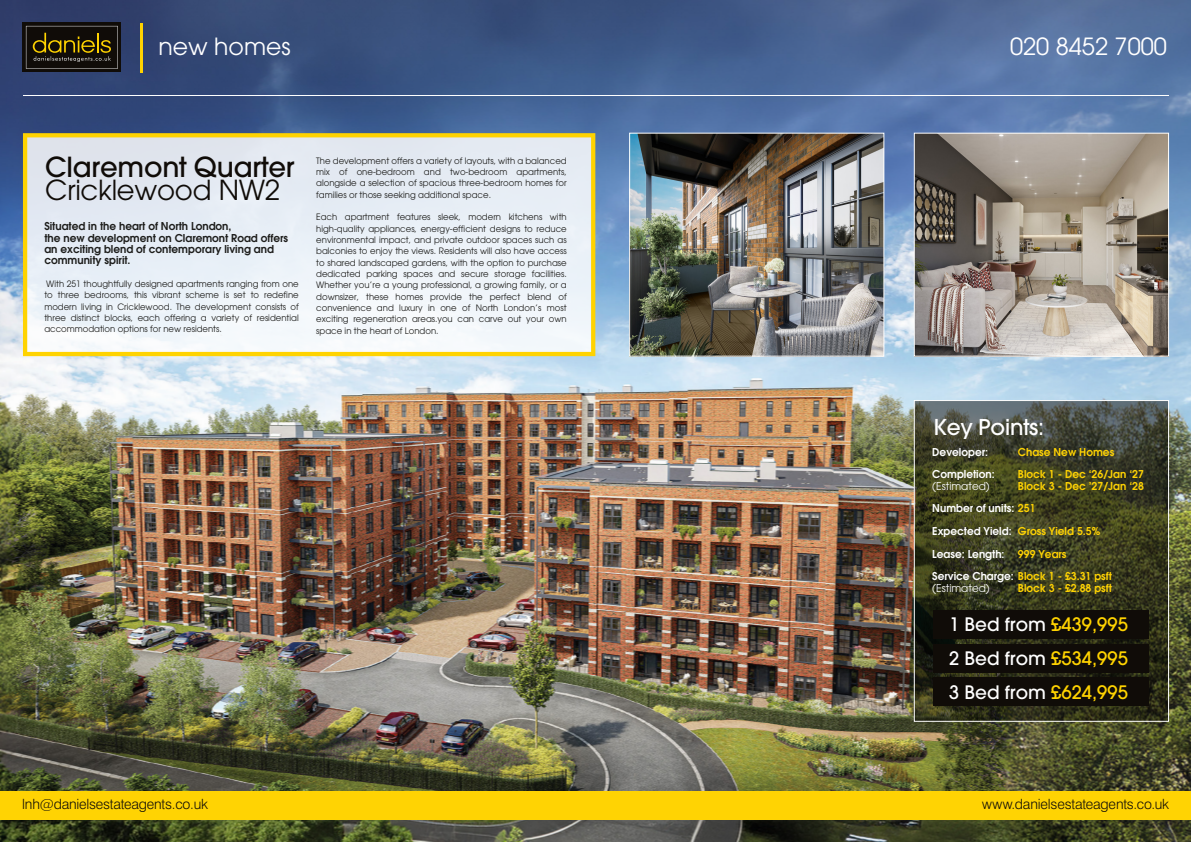
<style>
.page{position:relative;width:1191px;height:842px;background:#fff}
.page>*{position:absolute;margin:0;border:0;box-sizing:border-box;transform-origin:0 0}
.t1{font:500 27.5px "Avant Garde";letter-spacing:-.01em;color:#100c08}
.t2{font:27.5px "Avant Garde CE";letter-spacing:-.01em;color:#100c08}
.t3{font:23.6px "Avant Garde CE";color:#fff}
.t4{font:500 21.7px "Avant Garde";letter-spacing:-.01em;color:#fff}
.t5{font:500 18.4px/33.8px "Avant Garde";color:#fff;text-align:justify}
.t6{font:300 14.1px "Swiss 721 BT";letter-spacing:-.015em;color:#100c08}
.t7{font:600 10.8px/22.7px "Avant Garde CE";color:#ffd303}
.t8{font:600 10.8px/11.3px "Avant Garde CE";color:#1d1d1b}
.t9{font:10.8px "Avant Garde CE";color:#fff}
.t10{font:600 10.8px "Avant Garde CE";color:#fff}
.t11{font:8.8px/11.3px "Avant Garde CE";color:#1d1d1b;text-align:justify}
.s1{color:#fff}
.s2{color:#ffd300}
</style>
<div class="page">
<img style="left:0;top:0;width:1191px;height:842px">
<hr style="left:140px;top:23px;width:3px;height:50px;background:#ffd300">
<svg style="left:23px;top:23px;width:98px;height:49px"></svg>
<svg style="left:26px;top:26px;width:92px;height:43px;background:#312a12"></svg>
<hr style="left:23px;top:95px;width:1145px;height:1px;background:#fff">
<svg style="left:23px;top:133px;width:572px;height:223px;fill:#e9eff7"></svg>
<div style="left:0;top:791px;width:1191px;height:28px;background:#ffd303"></div>
<img style="left:631px;top:135px;width:251px;height:219px">
<div style="left:629px;top:133px;width:255px;height:223px;border:1px solid #fff"></div>
<img style="left:916px;top:135px;width:250px;height:219px">
<div style="left:914px;top:133px;width:254px;height:223px;border:1px solid #fff"></div>
<svg style="left:916px;top:402px;width:250px;height:318px;background:#3b3e25"></svg>
<div style="left:933px;top:610px;width:215px;height:29px;background:#100c08"></div>
<div style="left:933px;top:644px;width:215px;height:28px;background:#100c08"></div>
<div style="left:933px;top:677px;width:215px;height:29px;background:#100c08"></div>
<div style="left:914px;top:400px;width:254px;height:322px;border:1px solid #fff"></div>
<h2 class="t3" style="left:158px;top:32px;width:134px">new homes</h2>
<h1 class="t1" style="left:45px;top:149px;width:251px">Claremont Quarter</h1>
<h1 class="t2" style="left:45px;top:174px;width:236px">Cricklewood NW2</h1>
<p class="t8" style="left:44px;top:221px;width:245px">Situated in the heart of North London,<br>the new development on Claremont Road offers an exciting blend of contemporary living and community spirit.</p>
<p class="t11" style="left:44px;top:278px;width:256px">With 251 thoughtfully designed apartments ranging from one to three bedrooms, this vibrant scheme is set to redefine modern living in Cricklewood. The development consists of three distinct blocks, each offering a variety of residential accommodation options for new residents.</p>
<p class="t11" style="left:316px;top:155px;width:252px">The development offers a variety of layouts, with a balanced mix of one-bedroom and two-bedroom apartments, alongside a selection of spacious three-bedroom homes for families or those seeking additional space.</p>
<p class="t11" style="left:316px;top:211px;width:252px">Each apartment features sleek, modern kitchens with high-quality appliances, energy-efficient designs to reduce environmental impact, and private outdoor spaces such as balconies to enjoy the views. Residents will also have access to shared landscaped gardens, with the option to purchase dedicated parking spaces and secure storage facilities.<br>Whether you’re a young professional, a growing family, or a downsizer, these homes provide the perfect blend of convenience and luxury in one of North London’s most exciting regeneration areas.you can carve out your own space in the heart of London.</p>
<h2 class="t3" style="left:1010px;top:32px;width:158px">020 8452 7000</h2>
<h3 class="t4" style="left:933px;top:413px;width:112px">Key Points:</h3>
<p class="t10" style="left:932px;top:445px;width:57px">Developer:</p>
<p class="t7" style="left:1018px;top:440px;width:98px">Chase New Homes</p>
<p class="t10" style="left:932px;top:467px;width:64px">Completion:</p>
<p class="t7" style="left:1018px;top:463px;width:127px">Block 1 - Dec ‘26/Jan ‘27</p>
<p class="t9" style="left:932px;top:479px;width:59px">(Estimated)</p>
<p class="t7" style="left:932px;top:474px;width:213px;text-indent:86px">Block 3 - Dec ’27/Jan ‘28<br><span class="s1">Number of units:</span> 251<br><span class="s1">Expected Yield:</span> Gross Yield 5.5%<br><span class="s1">Lease: Length:</span> 999 Years<br><span class="s1">Service Charge:</span> Block 1 - £3.31 psft</p>
<p class="t9" style="left:932px;top:581px;width:59px">(Estimated)</p>
<p class="t7" style="left:1018px;top:576px;width:95px">Block 3 - £2.88 psft</p>
<h3 class="t5" style="left:949px;top:608px;width:180px">1 Bed from <span class="s2">£439,995<br></span>2 Bed from <span class="s2">£534,995<br></span>3 Bed from <span class="s2">£624,995</span></h3>
<h3 class="t6" style="left:22px;top:796px;width:187px">lnh@danielsestateagents.co.uk</h3>
<h3 class="t6" style="left:982px;top:796px;width:188px">www.danielsestateagents.co.uk</h3>
</div>
